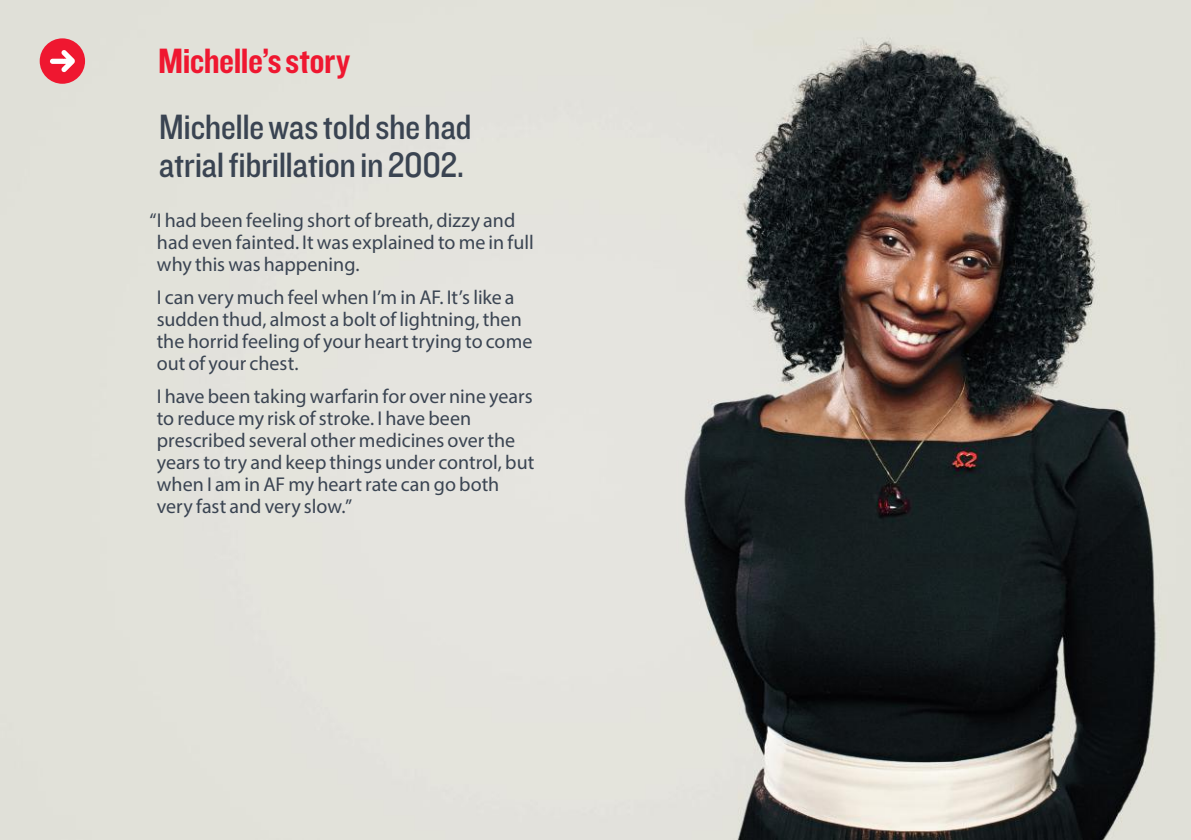
<style>
.page{position:relative;width:1191px;height:840px;background:#fff}
.page>*{position:absolute;margin:0;border:0;box-sizing:border-box;transform-origin:0 0}
.t1{font:36.4px/38.6px "Knockout 30 Junior Welterwt";letter-spacing:-.015em;color:#3a4452}
.t2{font:36.4px "Knockout 50 Welterweight";letter-spacing:-.015em;color:#ef1730}
.t3{font:20px/22px "Myriad Pro";color:#3a4452}
</style>
<div class="page">
<img style="left:0;top:0;width:1191px;height:839px">
<div style="left:40px;top:38px;width:45px;height:46px;background:#ef1730;border-radius:50%"></div>
<svg style="left:50px;top:50px;width:25px;height:23px"></svg>
<h1 class="t2" style="left:158px;top:37px;width:193px">Michelle’s story</h1>
<h1 class="t1" style="left:159px;top:106px;width:314px">Michelle was told she had atrial fibrillation in 2002.</h1>
<p class="t3" style="left:157px;top:209px;width:378px;text-indent:-7px">“I had been feeling short of breath, dizzy and had even fainted. It was explained to me in full why this was happening.</p>
<p class="t3" style="left:157px;top:286px;width:377px">I can very much feel when I’m in AF. It’s like a sudden thud, almost a bolt of lightning, then the horrid feeling of your heart trying to come out of your chest.</p>
<p class="t3" style="left:157px;top:385px;width:379px">I have been taking warfarin for over nine years to reduce my risk of stroke. I have been prescribed several other medicines over the years to try and keep things under control, but when I am in AF my heart rate can go both very fast and very slow.”</p>
</div>
